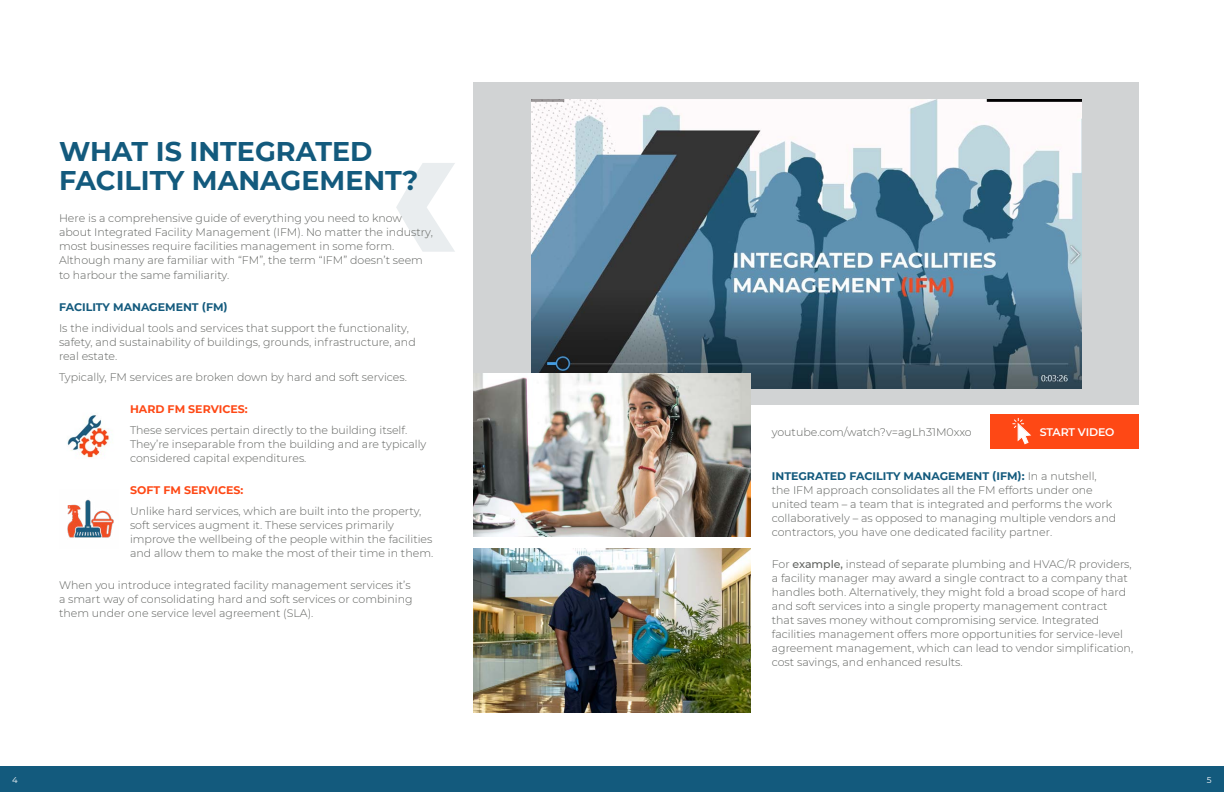
<style>
.page{position:relative;width:1224px;height:792px;background:#fff}
.page>*{position:absolute;margin:0;border:0;box-sizing:border-box;transform-origin:0 0}
.t1{font:700 27px/29px "Montserrat";color:#135a7d}
.t2{font:300 11px/14px "Montserrat";color:#60625f}
.t3{font:700 11px "Montserrat";color:#fe4815}
.t4{font:700 11px "Montserrat";color:#135a7d}
.t5{font:600 11px "Montserrat";letter-spacing:-.015em;color:#fff}
.t6{font:8.5px "Montserrat";color:#fff}
.s1{font-weight:700;color:#135a7d}
.s2{font-weight:500}
</style>
<div class="page">
<div style="left:474px;top:82px;width:665px;height:323px;background:#d1d3d4"></div>
<img style="left:531px;top:99px;width:550px;height:290px">
<svg style="left:396px;top:163px;width:59px;height:89px"></svg>
<img style="left:474px;top:373px;width:276px;height:164px">
<img style="left:474px;top:549px;width:276px;height:163px">
<img style="left:67px;top:415px;width:42px;height:44px">
<img style="left:67px;top:499px;width:47px;height:39px">
<div style="left:991px;top:414px;width:148px;height:34px;background:#fe4815"></div>
<svg style="left:1012px;top:418px;width:19px;height:26px"></svg>
<div style="left:0;top:767px;width:1224px;height:25px;background:#135a7d"></div>
<h1 class="t1" style="left:59px;top:136px;width:361px">WHAT IS INTEGRATED<br>FACILITY MANAGEMENT?</h1>
<p class="t2" style="left:59px;top:211px;width:375px">Here is a comprehensive guide of everything you need to know about Integrated Facility Management (IFM). No matter the industry, most businesses require facilities management in some form.<br>Although many are familiar with “FM”, the term “IFM” doesn’t seem</p>
<p class="t2" style="left:59px;top:268px;width:172px">to harbour the same familiarity.</p>
<p class="t4" style="left:59px;top:299px;width:170px">FACILITY MANAGEMENT (FM)</p>
<p class="t2" style="left:59px;top:321px;width:358px">Is the individual tools and services that support the functionality, safety, and sustainability of buildings, grounds, infrastructure, and real estate.</p>
<p class="t2" style="left:59px;top:370px;width:349px">Typically, FM services are broken down by hard and soft services.</p>
<p class="t3" style="left:130px;top:401px;width:119px">HARD FM SERVICES:</p>
<p class="t2" style="left:130px;top:423px;width:298px">These services pertain directly to the building itself.<br>They’re inseparable from the building and are typically considered capital expenditures.</p>
<p class="t3" style="left:130px;top:482px;width:115px">SOFT FM SERVICES:</p>
<p class="t2" style="left:130px;top:504px;width:305px">Unlike hard services, which are built into the property, soft services augment it. These services primarily improve the wellbeing of the people within the facilities and allow them to make the most of their time in them.</p>
<p class="t2" style="left:59px;top:578px;width:355px">When you introduce integrated facility management services it’s a smart way of consolidating hard and soft services or combining them under one service level agreement (SLA).</p>
<p class="t2" style="left:772px;top:425px;width:201px">youtube.com/watch?v=agLh31M0xxo</p>
<p class="t5" style="left:1040px;top:425px;width:76px">START VIDEO</p>
<p class="t2" style="left:772px;top:468px;width:346px"><span class="s1">INTEGRATED FACILITY MANAGEMENT (IFM):</span> In a nutshell, the IFM approach consolidates all the FM efforts under one united team – a team that is integrated and performs the work collaboratively – as opposed to managing multiple vendors and contractors, you have one dedicated facility partner.</p>
<p class="t2" style="left:772px;top:556px;width:363px">For <span class="s2">example,</span> instead of separate plumbing and HVAC/R providers, a facility manager may award a single contract to a company that handles both. Alternatively, they might fold a broad scope of hard and soft services into a single property management contract<br>that saves money without compromising service. Integrated facilities management offers more opportunities for service-level agreement management, which can lead to vendor simplification, cost savings, and enhanced results.</p>
<p class="t6" style="left:12px;top:774px;width:7px">4</p>
<p class="t6" style="left:1207px;top:774px;width:6px">5</p>
</div>
